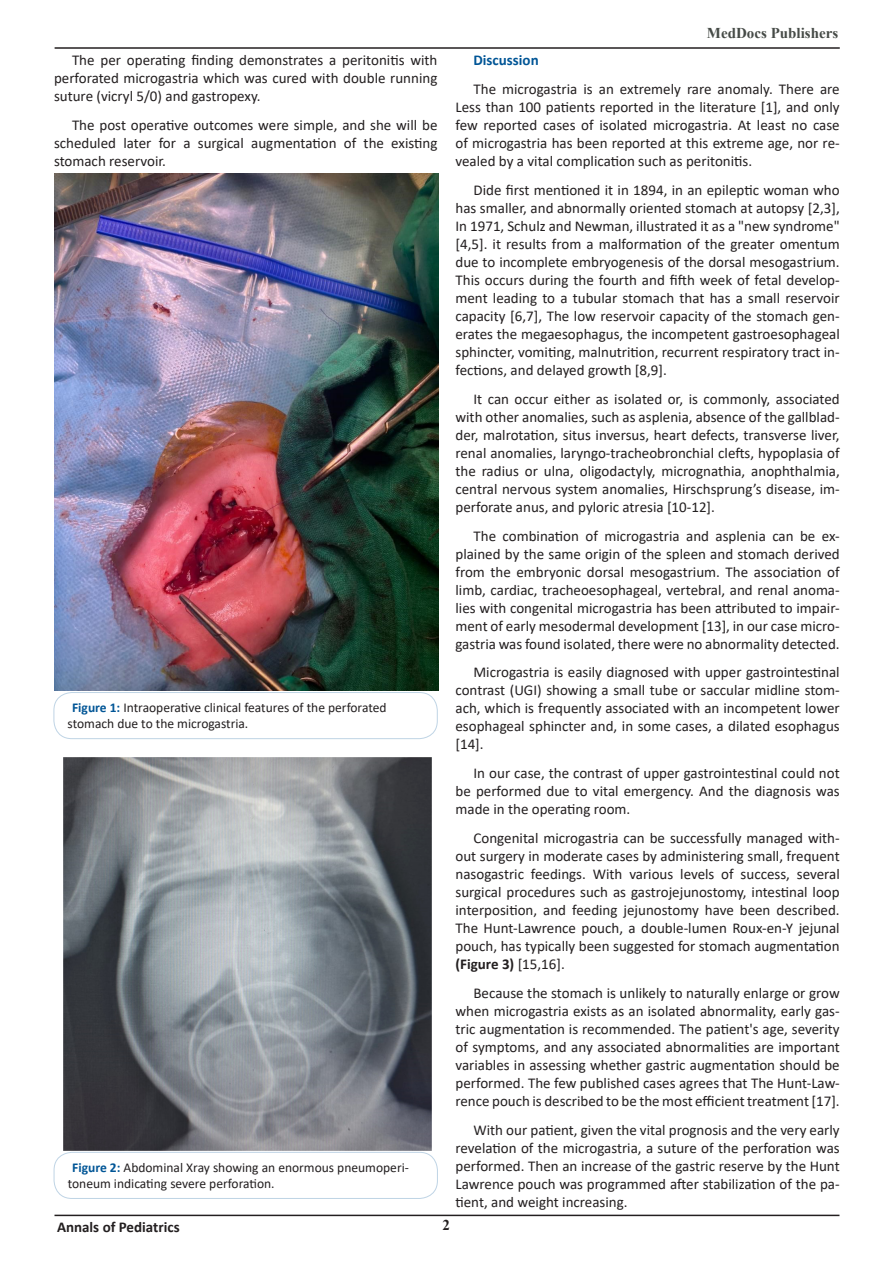
<style>
.page{position:relative;width:893px;height:1263px;background:#fff}
.page>*{position:absolute;margin:0;border:0;box-sizing:border-box;transform-origin:0 0}
.t1{font:15px/18px "Calibri";color:#231f20;text-align:justify}
.t2{font:700 15px "Calibri";color:#231f20}
.t3{font:700 15px "Times New Roman";color:#464b47}
.t4{font:700 15px "Calibri";color:#005596}
.t5{font:700 15px "Times New Roman";color:#231f20}
.t6{font:13.5px/16.5px "Calibri";color:#231f20}
.s1{font-weight:700;color:#005596}
.s2{font-weight:700}
</style>
<div class="page">
<hr style="left:55px;top:47px;width:785px;height:2px;background:#231f20">
<hr style="left:54px;top:1214px;width:785px;height:2px;background:#231f20">
<img style="left:54px;top:174px;width:384px;height:516px">
<div style="left:54px;top:692px;width:383px;height:47px;border:1px solid #bfd4e5;border-radius:18px"></div>
<img style="left:63px;top:758px;width:368px;height:393px">
<div style="left:54px;top:1152px;width:384px;height:47px;border:1px solid #bfd4e5;border-radius:18px"></div>
<p class="t1" style="left:54px;top:51px;width:385px;text-indent:18px">The per operating finding demonstrates a peritonitis with perforated microgastria which was cured with double running suture (vicryl 5/0) and gastropexy.</p>
<p class="t1" style="left:54px;top:116px;width:385px;text-indent:18px">The post operative outcomes were simple, and she will be scheduled later for a surgical augmentation of the existing stomach reservoir.</p>
<p class="t6" style="left:68px;top:699px;width:320px;text-indent:4px"><span class="s1">Figure 1:</span> Intraoperative clinical features of the perforated stomach due to the microgastria.</p>
<p class="t6" style="left:68px;top:1158px;width:343px;text-indent:4px"><span class="s1">Figure 2:</span> Abdominal Xray showing an enormous pneumoperi&shy;toneum indicating severe perforation.</p>
<p class="t3" style="left:707px;top:22px;width:133px">MedDocs Publishers</p>
<p class="t4" style="left:473px;top:50px;width:67px">Discussion</p>
<p class="t1" style="left:455px;top:80px;width:386px;text-indent:18px">The microgastria is an extremely rare anomaly. There are Less than 100 patients reported in the literature [1], and only few reported cases of isolated microgastria. At least no case of microgastria has been reported at this extreme age, nor re&shy;vealed by a vital complication such as peritonitis.</p>
<p class="t1" style="left:455px;top:180px;width:386px;text-indent:18px">Dide first mentioned it in 1894, in an epileptic woman who has smaller, and abnormally oriented stomach at autopsy [2,3], In 1971, Schulz and Newman, illustrated it as a "new syndrome" [4,5]. it results from a malformation of the greater omentum due to incomplete embryogenesis of the dorsal mesogastrium.<br>This occurs during the fourth and fifth week of fetal develop&shy;ment leading to a tubular stomach that has a small reservoir capacity [6,7], The low reservoir capacity of the stomach gen&shy;erates the megaesophagus, the incompetent gastroesophageal sphincter, vomiting, malnutrition, recurrent respiratory tract in&shy;fections, and delayed growth [8,9].</p>
<p class="t1" style="left:455px;top:389px;width:386px;text-indent:18px">It can occur either as isolated or, is commonly, associated with other anomalies, such as asplenia, absence of the gallblad&shy;der, malrotation, situs inversus, heart defects, transverse liver, renal anomalies, laryngo-tracheobronchial clefts, hypoplasia of the radius or ulna, oligodactyly, micrognathia, anophthalmia, central nervous system anomalies, Hirschsprung’s disease, im&shy;perforate anus, and pyloric atresia [10-12].</p>
<p class="t1" style="left:455px;top:526px;width:386px;text-indent:18px">The combination of microgastria and asplenia can be ex&shy;plained by the same origin of the spleen and stomach derived from the embryonic dorsal mesogastrium. The association of limb, cardiac, tracheoesophageal, vertebral, and renal anoma&shy;lies with congenital microgastria has been attributed to impair&shy;ment of early mesodermal development [13], in our case micro&shy;gastria was found isolated, there were no abnormality detected.</p>
<p class="t1" style="left:455px;top:663px;width:386px;text-indent:18px">Microgastria is easily diagnosed with upper gastrointestinal contrast (UGI) showing a small tube or saccular midline stom&shy;ach, which is frequently associated with an incompetent lower esophageal sphincter and, in some cases, a dilated esophagus [14].</p>
<p class="t1" style="left:455px;top:764px;width:386px;text-indent:18px">In our case, the contrast of upper gastrointestinal could not be performed due to vital emergency. And the diagnosis was made in the operating room.</p>
<p class="t1" style="left:455px;top:828px;width:386px;text-indent:18px">Congenital microgastria can be successfully managed with&shy;out surgery in moderate cases by administering small, frequent nasogastric feedings. With various levels of success, several surgical procedures such as gastrojejunostomy, intestinal loop interposition, and feeding jejunostomy have been described.<br>The Hunt-Lawrence pouch, a double-lumen Roux-en-Y jejunal pouch, has typically been suggested for stomach augmentation <span class="s2">(Figure 3)</span> [15,16].</p>
<p class="t1" style="left:455px;top:983px;width:386px;text-indent:18px">Because the stomach is unlikely to naturally enlarge or grow when microgastria exists as an isolated abnormality, early gas&shy;tric augmentation is recommended. The patient's age, severity of symptoms, and any associated abnormalities are important variables in assessing whether gastric augmentation should be performed. The few published cases agrees that The Hunt-Law&shy;rence pouch is described to be the most efficient treatment [17].</p>
<p class="t1" style="left:455px;top:1120px;width:386px;text-indent:18px">With our patient, given the vital prognosis and the very early revelation of the microgastria, a suture of the perforation was performed. Then an increase of the gastric reserve by the Hunt Lawrence pouch was programmed after stabilization of the pa&shy;tient, and weight increasing.</p>
<p class="t2" style="left:57px;top:1217px;width:124px">Annals of Pediatrics</p>
<p class="t5" style="left:442px;top:1214px;width:9px">2</p>
</div>
